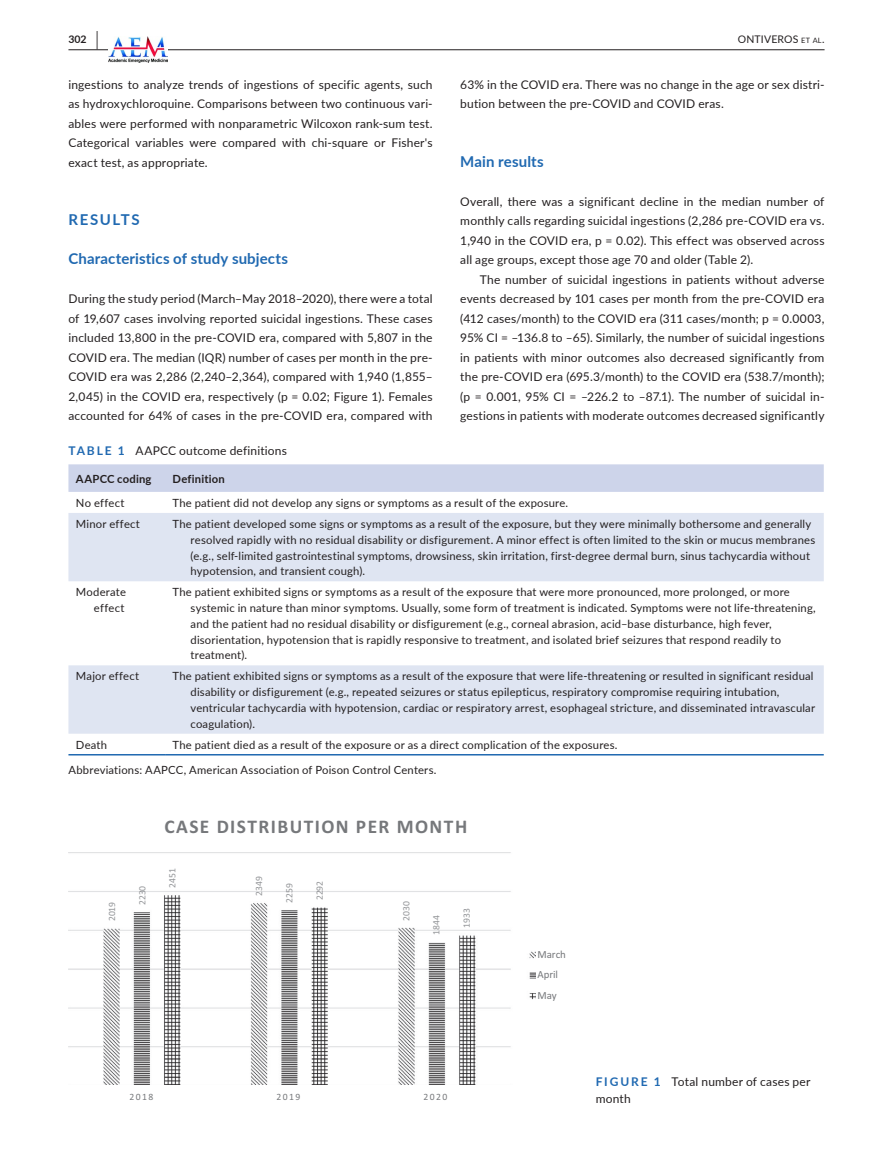
<style>
.page{position:relative;width:893px;height:1174px;background:#fff}
.page>*{position:absolute;margin:0;border:0;box-sizing:border-box;transform-origin:0 0}
.t1{font:700 19.35px "Calibri";letter-spacing:.075em;color:#76787b}
.t2{font:700 15px "Lato";letter-spacing:.01em;color:#2069b1}
.t3{font:700 15px "Lato";letter-spacing:.105em;color:#2069b1}
.t4{font:12px/19.5px "Lato";letter-spacing:.015em;color:#231f20;text-align:justify}
.t5{font:11.25px/15.8px "Lato";letter-spacing:.015em;color:#231f20}
.t6{font:700 11.25px "Lato";letter-spacing:.015em;color:#231f20}
.t7{font:10.95px/20.4px "Calibri";color:#76787b}
.t8{font:10.5px "Lato";letter-spacing:.02em;color:#231f20}
.t9{font:700 10.5px "Lato";color:#231f20}
.t10{font:9.6px "Calibri";letter-spacing:-.005em;color:#929497}
.t11{font:9.6px "Calibri";letter-spacing:.145em;color:#76787b}
.s1{font-size:19.5px}
.s2{font-size:7.35px}
.s3{font-weight:700;color:#2069b1}
</style>
<div class="page">
<hr style="left:68px;top:49px;width:756px;height:1px;background:#231f20">
<img style="left:108px;top:37px;width:59px;height:25px">
<div style="left:68px;top:464px;width:756px;height:28px;background:#cdd4ea"></div>
<svg style="left:68px;top:513px;width:756px;height:220px;fill:#dfe5f2"></svg>
<hr style="left:68px;top:754px;width:97px;height:1px;background:#2069b1">
<hr style="left:165px;top:754px;width:659px;height:1px;background:#2069b1">
<img style="left:68px;top:852px;width:467px;height:233px">
<p class="t9" style="left:68px;top:31px;width:31px">302 <span class="s1">|</span></p>
<p class="t8" style="left:738px;top:31px;width:88px">ONTIVEROS <span class="s2">et al</span>.</p>
<p class="t4" style="left:68px;top:74px;width:366px">ingestions to analyze trends of ingestions of specific agents, such as hydroxychloroquine. Comparisons between two continuous vari&shy;ables were performed with nonparametric Wilcoxon rank-sum test.<br>Categorical variables were compared with chi-square or Fisher's exact test, as appropriate.</p>
<p class="t4" style="left:460px;top:74px;width:366px">63% in the COVID era. There was no change in the age or sex distri&shy;bution between the pre-COVID and COVID eras.</p>
<p class="t2" style="left:460px;top:150px;width:85px">Main results</p>
<p class="t4" style="left:460px;top:191px;width:366px">Overall, there was a significant decline in the median number of monthly calls regarding suicidal ingestions (2,286 pre-COVID era vs.<br>1,940 in the COVID era, p = 0.02). This effect was observed across all age groups, except those age 70 and older (Table 2).</p>
<p class="t4" style="left:460px;top:269px;width:366px;text-indent:20px">The number of suicidal ingestions in patients without adverse events decreased by 101 cases per month from the pre-COVID era (412 cases/month) to the COVID era (311 cases/month; p = 0.0003, 95% CI = –136.8 to –65). Similarly, the number of suicidal ingestions in patients with minor outcomes also decreased significantly from the pre-COVID era (695.3/month) to the COVID era (538.7/month); (p = 0.001, 95% CI = –226.2 to –87.1). The number of suicidal in&shy;gestions in patients with moderate outcomes decreased significantly</p>
<p class="t3" style="left:68px;top:209px;width:73px">RESULTS</p>
<p class="t2" style="left:68px;top:248px;width:221px">Characteristics of study subjects</p>
<p class="t4" style="left:68px;top:288px;width:366px">During the study period (March–May 2018–2020), there were a total of 19,607 cases involving reported suicidal ingestions. These cases included 13,800 in the pre-COVID era, compared with 5,807 in the COVID era. The median (IQR) number of cases per month in the pre-COVID era was 2,286 (2,240–2,364), compared with 1,940 (1,855– 2,045) in the COVID era, respectively (p = 0.02; Figure 1). Females accounted for 64% of cases in the pre-COVID era, compared with</p>
<p class="t4" style="left:68px;top:440px;width:220px"><span class="s3">TABLE 1</span> AAPCC outcome definitions</p>
<p class="t6" style="left:76px;top:470px;width:77px">AAPCC coding</p>
<p class="t6" style="left:173px;top:470px;width:54px">Definition</p>
<p class="t5" style="left:76px;top:494px;width:50px">No effect</p>
<p class="t5" style="left:173px;top:494px;width:397px">The patient did not develop any signs or symptoms as a result of the exposure.</p>
<p class="t5" style="left:76px;top:515px;width:66px">Minor effect</p>
<p class="t5" style="left:191px;top:515px;width:626px;text-indent:-18px">The patient developed some signs or symptoms as a result of the exposure, but they were minimally bothersome and generally resolved rapidly with no residual disability or disfigurement. A minor effect is often limited to the skin or mucus membranes (e.g., self-limited gastrointestinal symptoms, drowsiness, skin irritation, first-degree dermal burn, sinus tachycardia without hypotension, and transient cough).</p>
<p class="t5" style="left:76px;top:584px;width:52px;text-align:right">Moderate effect</p>
<p class="t5" style="left:191px;top:584px;width:627px;text-indent:-18px">The patient exhibited signs or symptoms as a result of the exposure that were more pronounced, more prolonged, or more systemic in nature than minor symptoms. Usually, some form of treatment is indicated. Symptoms were not life-threatening, and the patient had no residual disability or disfigurement (e.g., corneal abrasion, acid–base disturbance, high fever, disorientation, hypotension that is rapidly responsive to treatment, and isolated brief seizures that respond readily to treatment).</p>
<p class="t5" style="left:76px;top:668px;width:65px">Major effect</p>
<p class="t5" style="left:191px;top:668px;width:626px;text-indent:-18px">The patient exhibited signs or symptoms as a result of the exposure that were life-threatening or resulted in significant residual disability or disfigurement (e.g., repeated seizures or status epilepticus, respiratory compromise requiring intubation, ventricular tachycardia with hypotension, cardiac or respiratory arrest, esophageal stricture, and disseminated intravascular coagulation).</p>
<p class="t5" style="left:76px;top:736px;width:33px">Death</p>
<p class="t5" style="left:173px;top:736px;width:446px">The patient died as a result of the exposure or as a direct complication of the exposures.</p>
<p class="t5" style="left:68px;top:761px;width:370px">Abbreviations: AAPCC, American Association of Poison Control Centers.</p>
<p class="t10" style="left:106px;top:921px;width:21px;rotate:-90deg">2019</p>
<h1 class="t1" style="left:165px;top:814px;width:304px">CASE DISTRIBUTION PER MONTH</h1>
<p class="t10" style="left:166px;top:888px;width:21px;rotate:-90deg">2451</p>
<p class="t10" style="left:253px;top:896px;width:21px;rotate:-90deg">2349</p>
<p class="t10" style="left:136px;top:905px;width:21px;rotate:-90deg">2230</p>
<p class="t10" style="left:283px;top:903px;width:21px;rotate:-90deg">2259</p>
<p class="t10" style="left:313px;top:900px;width:21px;rotate:-90deg">2292</p>
<p class="t10" style="left:400px;top:920px;width:21px;rotate:-90deg">2030</p>
<p class="t10" style="left:430px;top:935px;width:21px;rotate:-90deg">1844</p>
<p class="t10" style="left:461px;top:928px;width:21px;rotate:-90deg">1933</p>
<p class="t11" style="left:129px;top:1090px;width:25px">2018</p>
<p class="t11" style="left:276px;top:1090px;width:25px">2019</p>
<p class="t11" style="left:424px;top:1090px;width:25px">2020</p>
<p class="t7" style="left:537px;top:944px;width:30px">March<br>April<br>May</p>
<p class="t4" style="left:596px;top:1073px;width:216px;line-height:16.5px"><span class="s3">FIGURE 1</span> Total number of cases per month</p>
</div>
